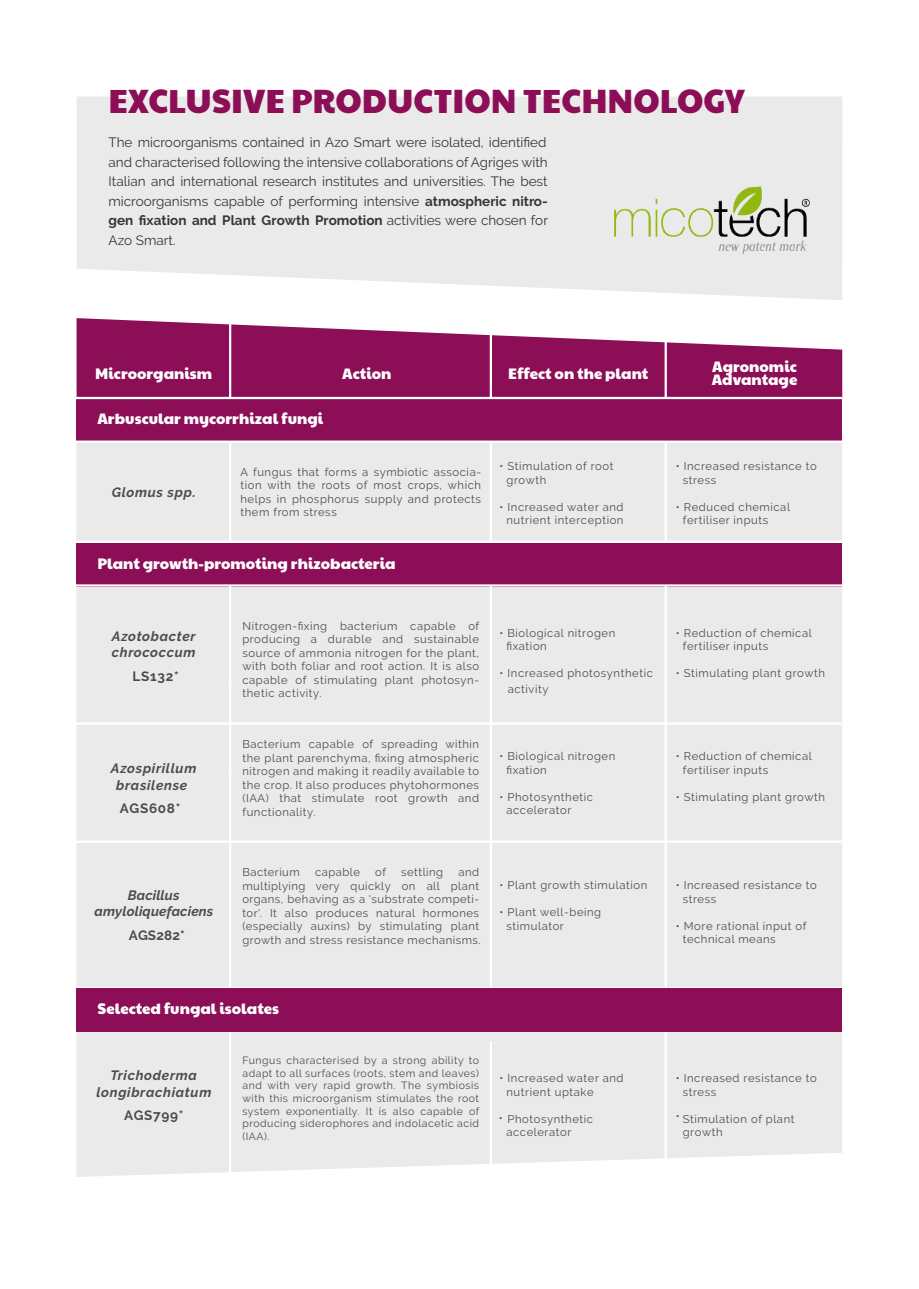
<style>
.page{position:relative;width:919px;height:1289px;background:#fff}
.page>*{position:absolute;margin:0;border:0;box-sizing:border-box;transform-origin:0 0}
.t1{font:33px "Paytone One";color:#8c0e57}
.t2{font:15px/13.5px "Paytone One";color:#fff}
.t3{font:13.5px/19.5px "Raleway";color:#393535;text-align:justify}
.t4{font:italic 700 13.5px/16.2px "Raleway";letter-spacing:.05em;color:#4e4b4c}
.t5{font:700 13.5px "Raleway";letter-spacing:.05em;color:#4e4b4c}
.t6{font:italic 700 13.5px/16.2px "Raleway";letter-spacing:.01em;color:#4e4b4c;text-align:center}
.t7{font:italic 700 13.5px "Raleway";letter-spacing:.05em;color:#4e4b4c}
.t8{font:11.25px/13.5px "Raleway";letter-spacing:.05em;color:#4e4b4c}
.t9{font:10.5px/12.6px "Raleway";letter-spacing:.05em;color:#4e4b4c;text-align:justify}
.s1{font-weight:700}
</style>
<div class="page">
<div style="left:79px;top:443px;width:761px;height:733px;background:#ebeaea"></div>
<svg style="left:79px;top:97px;width:761px;height:203px;background:#ecebeb"></svg>
<img style="left:614px;top:186px;width:195px;height:68px">
<div style="left:76px;top:398px;width:766px;height:44px;background:#8c0e57"></div>
<div style="left:76px;top:542px;width:766px;height:44px;background:#8c0e57"></div>
<svg style="left:79px;top:318px;width:761px;height:79px;fill:#8c0e57"></svg>
<hr style="left:229px;top:441px;width:2px;height:101px;background:#fff">
<hr style="left:74px;top:440px;width:768px;height:3px;background:#fff">
<hr style="left:74px;top:397px;width:768px;height:2px;background:#fff">
<hr style="left:74px;top:584px;width:768px;height:2px;background:#fff">
<hr style="left:74px;top:722px;width:768px;height:2px;background:#fff">
<hr style="left:74px;top:540px;width:768px;height:3px;background:#fff">
<hr style="left:664px;top:441px;width:2px;height:101px;background:#fff">
<hr style="left:489px;top:441px;width:3px;height:101px;background:#fff">
<hr style="left:229px;top:585px;width:2px;height:100px;background:#fff">
<hr style="left:664px;top:585px;width:2px;height:100px;background:#fff">
<hr style="left:489px;top:585px;width:3px;height:100px;background:#fff">
<hr style="left:76px;top:840px;width:768px;height:2px;background:#fff">
<hr style="left:229px;top:685px;width:2px;height:84px;background:#fff">
<hr style="left:664px;top:685px;width:2px;height:84px;background:#fff">
<hr style="left:489px;top:685px;width:3px;height:84px;background:#fff">
<hr style="left:74px;top:987px;width:768px;height:2px;background:#fff">
<hr style="left:229px;top:769px;width:2px;height:219px;background:#fff">
<hr style="left:664px;top:769px;width:2px;height:219px;background:#fff">
<hr style="left:489px;top:769px;width:3px;height:219px;background:#fff">
<hr style="left:229px;top:1029px;width:2px;height:146px;background:#fff">
<hr style="left:664px;top:1029px;width:2px;height:130px;background:#fff">
<hr style="left:489px;top:1041px;width:3px;height:130px;background:#fff">
<hr style="left:229px;top:320px;width:2px;height:78px;background:#fff">
<hr style="left:664px;top:338px;width:2px;height:60px;background:#fff">
<hr style="left:489px;top:330px;width:3px;height:68px;background:#fff">
<div style="left:76px;top:988px;width:766px;height:43px;background:#8c0e57"></div>
<h1 class="t1" style="left:108px;top:71px;width:638px">EXCLUSIVE PRODUCTION TECHNOLOGY</h1>
<p class="t3" style="left:108px;top:132px;width:441px">The microorganisms contained in Azo Smart were isolated, identified and characterised following the intensive collaborations of Agriges with Italian and international research institutes and universities. The best microorganisms capable of performing intensive <span class="s1">atmospheric nitro&shy;gen fixation and Plant Growth Promotion</span> activities were chosen for Azo Smart.</p>
<h2 class="t2" style="left:95px;top:365px;width:119px">Microorganism</h2>
<h2 class="t2" style="left:97px;top:411px;width:227px">Arbuscular mycorrhizal fungi</h2>
<h2 class="t2" style="left:342px;top:365px;width:51px">Action</h2>
<h2 class="t2" style="left:508px;top:365px;width:142px">Effect on the plant</h2>
<h2 class="t2" style="left:711px;top:358px;width:87px">Agronomic<br>Advantage</h2>
<p class="t4" style="left:112px;top:484px;width:85px">Glomus spp.</p>
<p class="t8" style="left:240px;top:465px;width:242px;text-align:justify">A fungus that forms a symbiotic associa&shy;tion with the roots of most crops, which helps in phosphorus supply and protects them from stress</p>
<p class="t8" style="left:506px;top:459px;width:108px;text-indent:-7px">• Stimulation of root growth</p>
<p class="t8" style="left:499px;top:500px;width:125px;text-align:right">• Increased water and nutrient interception</p>
<h2 class="t2" style="left:97px;top:555px;width:299px">Plant growth-promoting rhizobacteria</h2>
<p class="t4" style="left:112px;top:628px;width:85px">Azotobacter chrococcum</p>
<p class="t5" style="left:133px;top:668px;width:48px">LS132*</p>
<p class="t4" style="left:111px;top:760px;width:87px">Azospirillum</p>
<p class="t7" style="left:116px;top:777px;width:73px">brasilense</p>
<p class="t5" style="left:120px;top:801px;width:62px">AGS608*</p>
<p class="t6" style="left:94px;top:886px;width:120px">Bacillus amyloliquefaciens</p>
<p class="t5" style="left:129px;top:927px;width:57px">AGS282*</p>
<p class="t8" style="left:242px;top:619px;width:238px;text-align:justify">Nitrogen-fixing bacterium capable of producing a durable and sustainable source of ammonia nitrogen for the plant, with both foliar and root action. It is also capable of stimulating plant photosyn&shy;thetic activity.</p>
<p class="t8" style="left:242px;top:737px;width:238px;text-align:justify">Bacterium capable of spreading within the plant parenchyma, fixing atmospheric nitrogen and making it readily available to the crop. It also produces phytohormones (IAA) that stimulate root growth and functionality.</p>
<p class="t8" style="left:242px;top:865px;width:59px">Bacterium</p>
<p class="t8" style="left:315px;top:865px;width:46px">capable</p>
<p class="t8" style="left:375px;top:865px;width:12px">of</p>
<p class="t8" style="left:401px;top:865px;width:43px">settling</p>
<p class="t8" style="left:242px;top:865px;width:240px;text-indent:216px">and multiplying very quickly on all plant organs, behaving as a 'substrate competi&shy;tor'. It also produces natural hormones (especially auxins) by stimulating plant growth and stress resistance mechanisms.</p>
<p class="t8" style="left:506px;top:626px;width:110px;text-indent:-7px">• Biological nitrogen fixation</p>
<p class="t8" style="left:507px;top:665px;width:147px;line-height:15.3px;text-indent:-8px">• Increased photosynthetic activity</p>
<p class="t8" style="left:506px;top:749px;width:110px;text-indent:-7px">• Biological nitrogen fixation</p>
<p class="t8" style="left:506px;top:790px;width:88px;text-indent:-7px">• Photosynthetic accelerator</p>
<p class="t8" style="left:499px;top:878px;width:149px">• Plant growth stimulation</p>
<p class="t8" style="left:506px;top:905px;width:96px;text-indent:-7px">• Plant well-being stimulator</p>
<h2 class="t2" style="left:97px;top:1000px;width:183px">Selected fungal isolates</h2>
<p class="t4" style="left:96px;top:1067px;width:116px;text-align:center">Trichoderma longibrachiatum</p>
<p class="t5" style="left:124px;top:1107px;width:61px">AGS799*</p>
<p class="t9" style="left:242px;top:1054px;width:238px">Fungus characterised by a strong ability to adapt to all surfaces (roots, stem and leaves) and with very rapid growth. The symbiosis with this microorganism stimulates the root system exponentially. It is also capable of producing siderophores and indolacetic acid (IAA).</p>
<p class="t8" style="left:499px;top:1071px;width:125px">• Increased water and</p>
<p class="t8" style="left:499px;top:1111px;width:96px">• Photosynthetic</p>
<p class="t8" style="left:506px;top:1084px;width:89px">nutrient uptake</p>
<p class="t8" style="left:506px;top:1125px;width:66px">accelerator</p>
<p class="t8" style="left:682px;top:459px;width:136px;text-indent:-7px">• Increased resistance to stress</p>
<p class="t8" style="left:682px;top:500px;width:109px;text-indent:-7px">• Reduced chemical fertiliser inputs</p>
<p class="t8" style="left:682px;top:626px;width:131px;text-indent:-7px">• Reduction of chemical fertiliser inputs</p>
<p class="t8" style="left:675px;top:666px;width:151px">• Stimulating plant growth</p>
<p class="t8" style="left:682px;top:749px;width:131px;text-indent:-7px">• Reduction of chemical fertiliser inputs</p>
<p class="t8" style="left:675px;top:790px;width:151px">• Stimulating plant growth</p>
<p class="t8" style="left:682px;top:878px;width:136px;text-indent:-7px">• Increased resistance to stress</p>
<p class="t8" style="left:682px;top:918px;width:125px;text-indent:-7px">• More rational input of technical means</p>
<p class="t8" style="left:675px;top:1071px;width:143px">• Increased resistance to</p>
<p class="t8" style="left:675px;top:1109px;width:5px">•</p>
<p class="t8" style="left:682px;top:1084px;width:35px">stress</p>
<p class="t8" style="left:682px;top:1111px;width:113px">Stimulation of plant growth</p>
</div>
